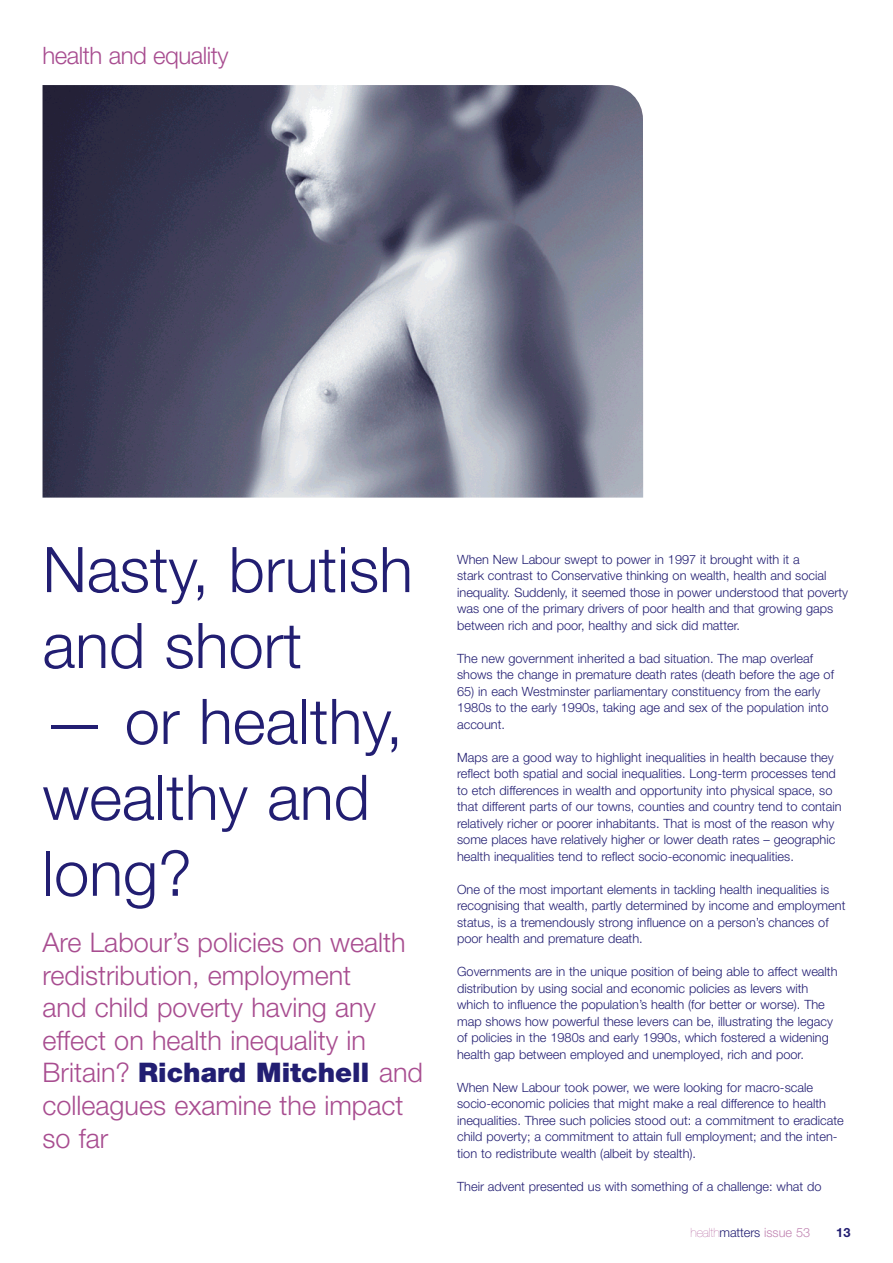
<style>
.page{position:relative;width:893px;height:1263px;background:#fff}
.page>*{position:absolute;margin:0;border:0;box-sizing:border-box;transform-origin:0 0}
.Feature_head{font:300 63px/75.9px "Helvetica Neue LT Std";color:#221e72}
.Feature_standfirst{font:300 27px/32.5px "Helvetica Neue LT Std";color:#a84d90}
.Page_strapline{font:300 24px "Helvetica Neue LT Std";letter-spacing:-.02em;color:#a84d90}
.Feature_body{font:300 12.75px/16.5px "Helvetica Neue LT Std";color:#221e72}
.t1{font:700 12.75px "Helvetica Neue LT Std";color:#221e72}
.s1{font-weight:900;color:#221e72}
.s2{font-weight:200;color:#a84d90}
.s3{color:#c185b2}
</style>
<div class="page">
<img style="left:43px;top:85px;width:600px;height:413px">
<p class="Page_strapline" style="left:43px;top:41px;width:188px">health and equality</p>
<p class="Feature_head" style="left:43px;top:530px;width:372px">Nasty, brutish and short</p>
<p class="Feature_head" style="left:43px;top:682px;width:362px">— or healthy, wealthy and long?</p>
<p class="Feature_standfirst" style="left:43px;top:926px;width:382px">Are Labour’s policies on wealth redistribution, employment<br>and child poverty having any effect on health inequality in<br>Britain? <span class="s1">Richard Mitchell</span> and colleagues examine the impact so far</p>
<p class="Feature_body" style="left:457px;top:550px;width:392px">When New Labour swept to power in 1997 it brought with it a<br>stark contrast to Conservative thinking on wealth, health and social inequality. Suddenly, it seemed those in power understood that poverty was one of the primary drivers of poor health and that growing gaps between rich and poor, healthy and sick did matter.</p>
<p class="Feature_body" style="left:457px;top:649px;width:378px">The new government inherited a bad situation. The map overleaf shows the change in premature death rates (death before the age of</p>
<p class="Feature_body" style="left:457px;top:682px;width:373px">65) in each Westminster parliamentary constituency from the early<br>1980s to the early 1990s, taking age and sex of the population into account.</p>
<p class="Feature_body" style="left:457px;top:748px;width:386px">Maps are a good way to highlight inequalities in health because they reflect both spatial and social inequalities. Long-term processes tend to etch differences in wealth and opportunity into physical space, so that different parts of our towns, counties and country tend to contain relatively richer or poorer inhabitants. That is most of the reason why some places have relatively higher or lower death rates – geographic health inequalities tend to reflect socio-economic inequalities.</p>
<p class="Feature_body" style="left:457px;top:880px;width:390px">One of the most important elements in tackling health inequalities is recognising that wealth, partly determined by income and employment status, is a tremendously strong influence on a person’s chances of poor health and premature death.</p>
<p class="Feature_body" style="left:457px;top:963px;width:382px">Governments are in the unique position of being able to affect wealth distribution by using social and economic policies as levers with which to influence the population’s health (for better or worse). The map shows how powerful these levers can be, illustrating the legacy of policies in the 1980s and early 1990s, which fostered a widening health gap between employed and unemployed, rich and poor.</p>
<p class="Feature_body" style="left:457px;top:1078px;width:388px">When New Labour took power, we were looking for macro-scale socio-economic policies that might make a real difference to health inequalities. Three such policies stood out: a commitment to eradicate child poverty; a commitment to attain full employment; and the inten&shy;tion to redistribute wealth (albeit by stealth).</p>
<p class="Feature_body" style="left:457px;top:1177px;width:366px">Their advent presented us with something of a challenge: what do</p>
<p class="Feature_body" style="left:690px;top:1224px;width:121px"><span class="s2">health</span>matters <span class="s3">issue 53</span></p>
<p class="t1" style="left:836px;top:1225px;width:16px">13</p>
</div>
